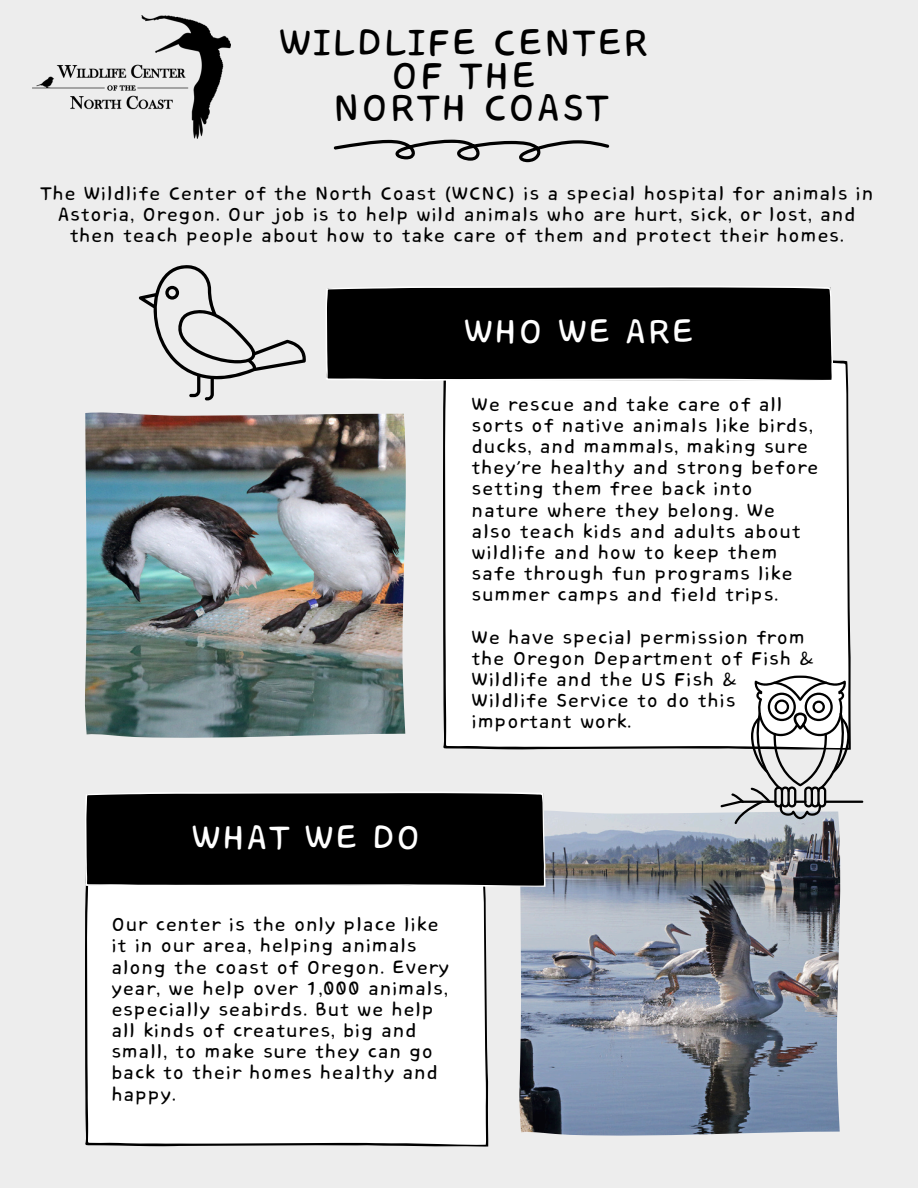
<style>
.page{position:relative;width:918px;height:1188px;background:#ededed}
.page>*{position:absolute;margin:0;border:0;box-sizing:border-box;transform-origin:0 0}
.t1{font:48px "Core Bandi Face";color:#000}
.t2{font:43.05px "Core Bandi Face";color:#fff}
.t3{font:24px/21.1px "Core Bandi Face";color:#000}
</style>
<div class="page">
<div style="left:443px;top:360px;width:407px;height:390px;background:#fff"></div>
<img style="left:85px;top:412px;width:321px;height:326px">
<div style="left:326px;top:286px;width:507px;height:95px;background:#000"></div>
<div style="left:85px;top:887px;width:403px;height:260px;background:#fff"></div>
<img style="left:519px;top:810px;width:321px;height:326px">
<svg style="left:85px;top:792px;width:460px;height:95px;background:#0f0f0f"></svg>
<svg style="left:334px;top:140px;width:275px;height:22px"></svg>
<img style="left:32px;top:16px;width:198px;height:122px">
<svg style="left:139px;top:265px;width:167px;height:135px"></svg>
<svg style="left:721px;top:676px;width:142px;height:148px"></svg>
<p class="t1" style="left:279px;top:18px;width:372px">WILDLIFE CENTER</p>
<p class="t1" style="left:391px;top:50px;width:148px">OF THE</p>
<p class="t1" style="left:333px;top:83px;width:279px">NORTH COAST</p>
<p class="t3" style="left:40px;top:184px;width:836px;text-align:center">The Wildlife Center of the North Coast (WCNC) is a special hospital for animals in<br>Astoria, Oregon. Our job is to help wild animals who are hurt, sick, or lost, and then teach people about how to take care of them and protect their homes.</p>
<h2 class="t2" style="left:464px;top:309px;width:233px">WHO WE ARE</h2>
<p class="t3" style="left:472px;top:394px;width:349px">We rescue and take care of all sorts of native animals like birds, ducks, and mammals, making sure they're healthy and strong before setting them free back into nature where they belong. We also teach kids and adults about wildlife and how to keep them safe through fun programs like summer camps and field trips.</p>
<p class="t3" style="left:472px;top:627px;width:344px">We have special permission from the Oregon Department of Fish &amp;<br>Wildlife and the US Fish &amp;<br>Wildlife Service to do this important work.</p>
<p class="t2" style="left:192px;top:815px;width:232px">WHAT WE DO</p>
<p class="t3" style="left:111px;top:915px;width:340px">Our center is the only place like it in our area, helping animals along the coast of Oregon. Every year, we help over 1,000 animals, especially seabirds. But we help all kinds of creatures, big and small, to make sure they can go back to their homes healthy and happy.</p>
</div>
